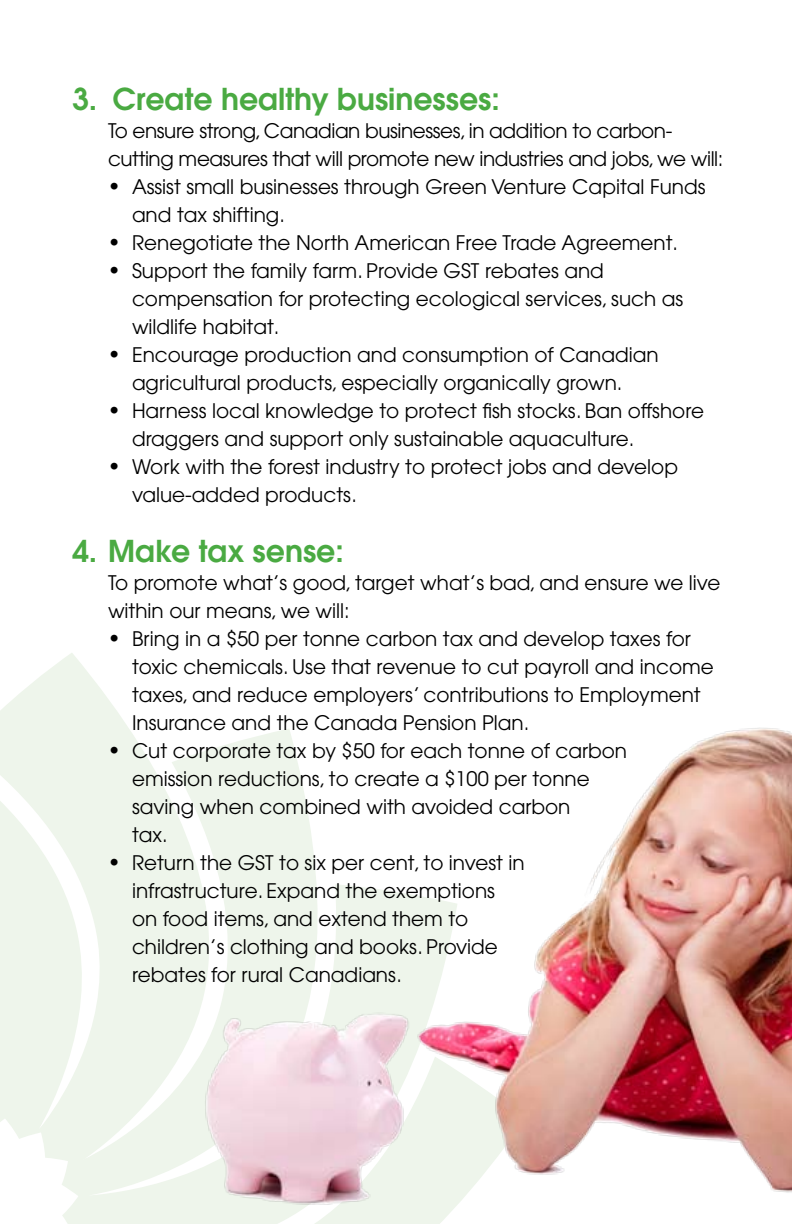
<style>
.page{position:relative;width:792px;height:1224px;background:#fff}
.page>*{position:absolute;margin:0;border:0;box-sizing:border-box;transform-origin:0 0}
.t1{font:600 30px "Avant Garde";color:#4aaa42}
.t2{font:20px/28px "Avant Garde";color:#000}
.t3{font:20px/28px "Avant Garde";letter-spacing:-.02em;color:#000}
.s1{font-family:"Times";font-size:24px}
</style>
<div class="page">
<svg style="left:0;top:653px;width:154px;height:571px;fill:#eef5eb"></svg>
<img style="left:154px;top:727px;width:638px;height:497px">
<h1 class="t1" style="left:72px;top:79px;width:429px">3. Create healthy businesses:</h1>
<p class="t3" style="left:108px;top:117px;width:617px">To ensure strong, Canadian businesses, in addition to carbon&shy;cutting measures that will promote new industries and jobs, we will:</p>
<p class="t2" style="left:132px;top:173px;width:575px;text-indent:-22px"><span class="s1">•</span> Assist small businesses through Green Venture Capital Funds and tax shifting.</p>
<p class="t2" style="left:110px;top:229px;width:570px"><span class="s1">•</span> Renegotiate the North American Free Trade Agreement.</p>
<p class="t2" style="left:132px;top:257px;width:553px;text-indent:-22px"><span class="s1">•</span> Support the family farm. Provide GST rebates and compensation for protecting ecological services, such as wildlife habitat.</p>
<p class="t2" style="left:132px;top:341px;width:528px;text-indent:-22px"><span class="s1">•</span> Encourage production and consumption of Canadian agricultural products, especially organically grown.</p>
<p class="t2" style="left:132px;top:397px;width:574px;text-indent:-22px"><span class="s1">•</span> Harness local knowledge to protect fish stocks. Ban offshore draggers and support only sustainable aquaculture.</p>
<p class="t2" style="left:132px;top:453px;width:548px;text-indent:-22px"><span class="s1">•</span> Work with the forest industry to protect jobs and develop value-added products.</p>
<h1 class="t1" style="left:72px;top:531px;width:273px">4. Make tax sense:</h1>
<p class="t2" style="left:108px;top:569px;width:614px">To promote what’s good, target what’s bad, and ensure we live within our means, we will:</p>
<p class="t2" style="left:132px;top:625px;width:583px;text-indent:-22px"><span class="s1">•</span> Bring in a $50 per tonne carbon tax and develop taxes for toxic chemicals. Use that revenue to cut payroll and income taxes, and reduce employers’ contributions to Employment Insurance and the Canada Pension Plan.</p>
<p class="t2" style="left:132px;top:737px;width:497px;text-indent:-22px"><span class="s1">•</span> Cut corporate tax by $50 for each tonne of carbon emission reductions, to create a $100 per tonne saving when combined with avoided carbon<br>tax.</p>
<p class="t2" style="left:132px;top:849px;width:394px;text-indent:-22px"><span class="s1">•</span> Return the GST to six per cent, to invest in infrastructure. Expand the exemptions on food items, and extend them to children’s clothing and books. Provide rebates for rural Canadians.</p>
</div>
